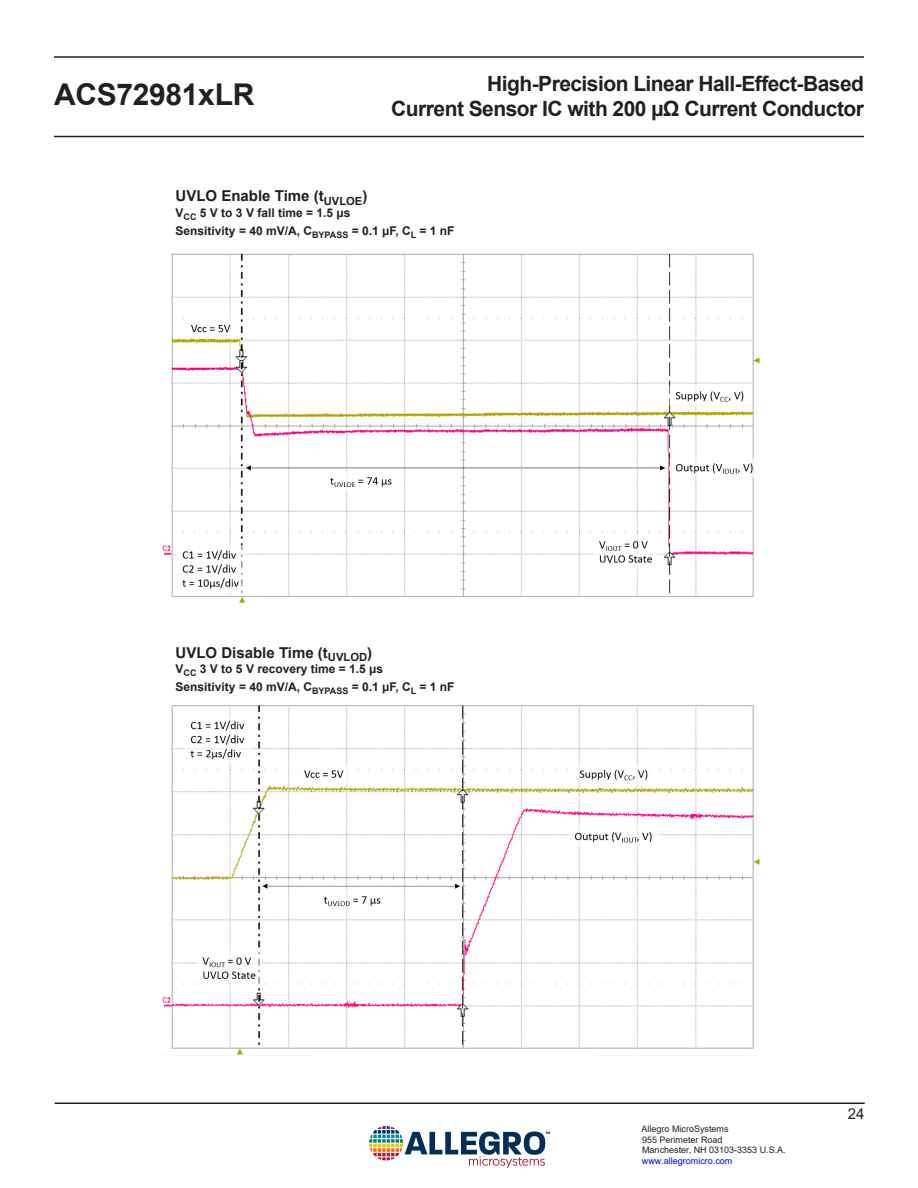
<style>
.page{position:relative;width:918px;height:1188px;background:#fff}
.page>*{position:absolute;margin:0;border:0;box-sizing:border-box;transform-origin:0 0}
.t1{font:700 30px "Arial";letter-spacing:-.01em;color:#231f20}
.t2{font:700 21px "Arial";letter-spacing:-.025em;color:#231f20}
.Figure_Title{font:700 15px "Arial";color:#231f20}
.t3{font:15px "Arial";color:#231f20}
.Table_Header{font:700 12px "Arial";color:#231f20}
.t4{font:9px/10.8px "Arial";color:#231f20}
.t5{font:9px "Arial";color:#00f}
</style>
<div class="page">
<hr style="left:55px;top:1102px;width:810px;height:2px;background:#231f20">
<hr style="left:54px;top:136px;width:810px;height:1px;background:#231f20">
<hr style="left:54px;top:56px;width:810px;height:2px;background:#231f20">
<img style="left:370px;top:1126px;width:180px;height:42px">
<img style="left:162px;top:254px;width:598px;height:349px">
<img style="left:162px;top:706px;width:598px;height:349px">
<h1 class="t1" style="left:54px;top:74px;width:202px">ACS72981xLR</h1>
<h2 class="t2" style="left:487px;top:69px;width:378px">High-Precision Linear Hall-Effect-Based</h2>
<h2 class="t2" style="left:391px;top:94px;width:474px">Current Sensor IC with 200 µΩ Current Conductor</h2>
<p class="Figure_Title" style="left:176px;top:186px;width:193px">UVLO Enable Time (t<sub>UVLOE</sub>)</p>
<p class="Table_Header" style="left:176px;top:205px;width:176px">V<sub>CC</sub> 5 V to 3 V fall time = 1.5 μs</p>
<p class="Table_Header" style="left:176px;top:222px;width:280px">Sensitivity = 40 mV/A, C<sub>BYPASS</sub> = 0.1 μF, C<sub>L</sub> = 1 nF</p>
<p class="Figure_Title" style="left:176px;top:642px;width:198px">UVLO Disable Time (t<sub>UVLOD</sub>)</p>
<p class="Table_Header" style="left:176px;top:661px;width:209px">V<sub>CC</sub> 3 V to 5 V recovery time = 1.5 μs</p>
<p class="Table_Header" style="left:176px;top:678px;width:280px">Sensitivity = 40 mV/A, C<sub>BYPASS</sub> = 0.1 μF, C<sub>L</sub> = 1 nF</p>
<p class="t4" style="left:642px;top:1123px;width:146px">Allegro MicroSystems<br>955 Perimeter Road<br>Manchester, NH 03103-3353 U.S.A.</p>
<p class="t5" style="left:642px;top:1155px;width:92px">www.allegromicro.com</p>
<p class="t3" style="left:848px;top:1103px;width:18px">24</p>
</div>
